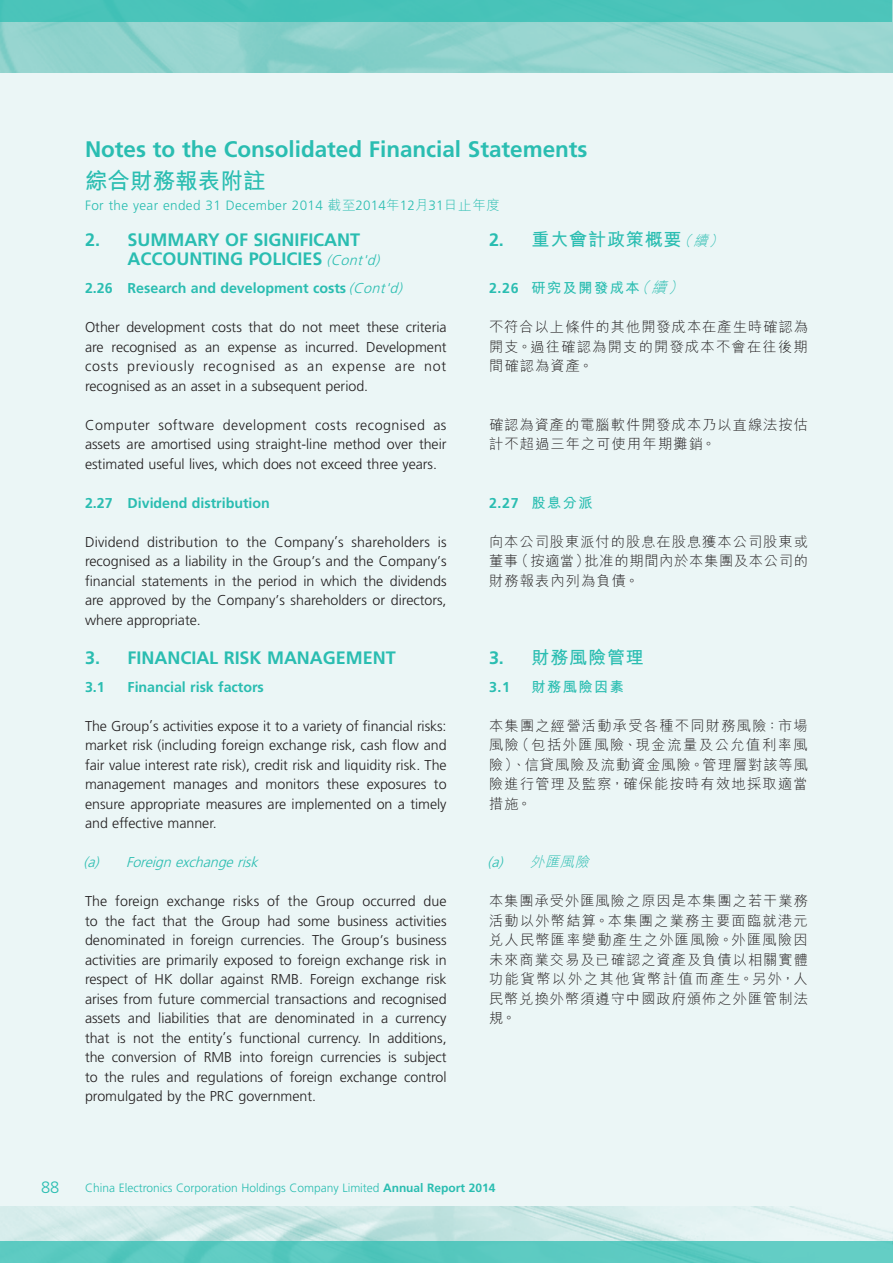
<style>
.page{position:relative;width:893px;height:1263px;background:#ebf6f6}
.page>*{position:absolute;margin:0;border:0;box-sizing:border-box;transform-origin:0 0}
.t1{font:700 22.5px "Frutiger LT Std";color:#2abdb1}
.t2{font:700 22.5px "M Hei HK";letter-spacing:.005em;color:#2abdb1}
.Heading_1{font:700 18px/19.5px "Frutiger LT Std";color:#2abdb1}
.C_Heading_1{font:700 18px "M Hei HK";letter-spacing:.05em;color:#2abdb1}
.t3{font:300 16.5px "Frutiger LT Std";color:#2abdb1}
.Body_Text{font:300 14.25px/19.5px "Frutiger LT Std";color:#231f20;text-align:justify}
.C_Body_Text{font:300 14.25px/19.5px "M Hei HK";letter-spacing:.07em;color:#231f20;text-align:justify}
.Heading_2{font:700 14.25px "Frutiger LT Std";color:#2abdb1}
.Heading_3{font:italic 300 14.25px "Frutiger LT Std";color:#2abdb1}
.C_Heading_2{font:700 14.25px "M Hei HK";letter-spacing:.1em;color:#2abdb1}
.C_Heading_2-2{font:700 14.25px "Frutiger LT Std";color:#2abdb1}
.C_Heading_3{font:italic 300 14.25px "M Hei HK";color:#2abdb1}
.t4{font:300 13.5px "Frutiger LT Std";letter-spacing:.03em;color:#2abdb1}
.t5{font:300 12px "Frutiger LT Std";color:#2abdb1}
.s1{font-family:"M Hei HK"}
.s2{font-weight:300;font-style:italic;font-size:14.25px}
.s3{font-weight:300;font-style:italic}
.s4{font-family:"Frutiger LT Std"}
.s5{font-weight:300;font-style:italic;font-size:15px}
.s6{font-weight:700}
</style>
<div class="page">
<img style="left:0;top:21px;width:893px;height:51px">
<img style="left:0;top:1206px;width:893px;height:36px">
<div style="left:0;top:0;width:893px;height:21px;background:#4ac3b9"></div>
<div style="left:0;top:1242px;width:893px;height:21px;background:linear-gradient(to right,#58c8bf,#5fccc3)"></div>
<svg style="left:892px;top:0;width:1px;height:21px"></svg>
<svg style="left:892px;top:1242px;width:1px;height:21px"></svg>
<h1 class="t1" style="left:85px;top:136px;width:504px">Notes to the Consolidated Financial Statements</h1>
<h1 class="t2" style="left:85px;top:164px;width:182px">綜合財務報表附註</h1>
<p class="t4" style="left:85px;top:198px;width:417px">For the year ended 31 December 2014 <span class="s1">截至</span>2014<span class="s1">年</span>12<span class="s1">月</span>31<span class="s1">日止年度</span></p>
<p class="Heading_1" style="left:128px;top:230px;width:257px;text-indent:-43px">2. SUMMARY OF SIGNIFICANT<br>ACCOUNTING POLICIES <span class="s2">(Cont'd)</span></p>
<p class="Heading_2" style="left:85px;top:280px;width:323px">2.26 Research and development costs <span class="s3">(Cont'd)</span></p>
<p class="Body_Text" style="left:85px;top:318px;width:363px">Other development costs that do not meet these criteria are recognised as an expense as incurred. Development costs previously recognised as an expense are not recognised as an asset in a subsequent period.</p>
<p class="Body_Text" style="left:85px;top:415px;width:363px">Computer software development costs recognised as assets are amortised using straight-line method over their estimated useful lives, which does not exceed three years.</p>
<p class="Heading_2" style="left:85px;top:494px;width:186px">2.27 Dividend distribution</p>
<p class="Body_Text" style="left:85px;top:532px;width:363px">Dividend distribution to the Company’s shareholders is recognised as a liability in the Group’s and the Company’s financial statements in the period in which the dividends are approved by the Company’s shareholders or directors, where appropriate.</p>
<p class="Heading_1" style="left:85px;top:648px;width:312px">3. FINANCIAL RISK MANAGEMENT</p>
<p class="Heading_2" style="left:85px;top:678px;width:21px">3.1</p>
<p class="Heading_2" style="left:128px;top:678px;width:138px">Financial risk factors</p>
<p class="Body_Text" style="left:85px;top:716px;width:363px">The Group’s activities expose it to a variety of financial risks: market risk (including foreign exchange risk, cash flow and fair value interest rate risk), credit risk and liquidity risk. The management manages and monitors these exposures to ensure appropriate measures are implemented on a timely and effective manner.</p>
<p class="Heading_3" style="left:84px;top:854px;width:180px">(a) Foreign exchange risk</p>
<p class="Body_Text" style="left:85px;top:892px;width:363px">The foreign exchange risks of the Group occurred due to the fact that the Group had some business activities denominated in foreign currencies. The Group’s business activities are primarily exposed to foreign exchange risk in respect of HK dollar against RMB. Foreign exchange risk arises from future commercial transactions and recognised assets and liabilities that are denominated in a currency that is not the entity’s functional currency. In additions, the conversion of RMB into foreign currencies is subject to the rules and regulations of foreign exchange control promulgated by the PRC government.</p>
<p class="C_Heading_1" style="left:489px;top:226px;width:239px"><span class="s4">2.</span> 重大會計政策概要<span class="s2">（續）</span></p>
<p class="C_Heading_2" style="left:489px;top:278px;width:199px"><span class="s4">2.26</span> 研究及開發成本<span class="s5">（續）</span></p>
<p class="C_Body_Text" style="left:489px;top:317px;width:320px">不符合以上條件的其他開發成本在產生時確認為開支。過往確認為開支的開發成本不會在往後期間確認為資產。</p>
<p class="C_Body_Text" style="left:489px;top:414px;width:320px">確認為資產的電腦軟件開發成本乃以直線法按估計不超過三年之可使用年期攤銷。</p>
<p class="C_Heading_2-2" style="left:489px;top:494px;width:105px">2.27 <span class="s1">股息分派</span></p>
<p class="C_Body_Text" style="left:489px;top:531px;width:320px">向本公司股東派付的股息在股息獲本公司股東或董事（按適當）批准的期間內於本集團及本公司的財務報表內列為負債。</p>
<p class="C_Heading_1" style="left:489px;top:644px;width:156px"><span class="s4">3.</span> 財務風險管理</p>
<p class="C_Heading_2-2" style="left:489px;top:678px;width:23px">3.1</p>
<p class="C_Heading_2" style="left:531px;top:676px;width:94px">財務風險因素</p>
<p class="C_Body_Text" style="left:489px;top:716px;width:321px">本集團之經營活動承受各種不同財務風險：市場風險（包括外匯風險、現金流量及公允值利率風險）、信貸風險及流動資金風險。管理層對該等風險進行管理及監察，確保能按時有效地採取適當措施。</p>
<p class="C_Heading_3" style="left:488px;top:855px;width:107px"><span class="s4">(a)</span> 外匯風險</p>
<p class="C_Body_Text" style="left:489px;top:891px;width:320px">本集團承受外匯風險之原因是本集團之若干業務活動以外幣結算。本集團之業務主要面臨就港元兌人民幣匯率變動產生之外匯風險。外匯風險因未來商業交易及已確認之資產及負債以相關實體功能貨幣以外之其他貨幣計值而產生。另外，人民幣兌換外幣須遵守中國政府頒佈之外匯管制法規。</p>
<p class="t3" style="left:41px;top:1177px;width:20px">88</p>
<p class="t5" style="left:85px;top:1181px;width:412px">China Electronics Corporation Holdings Company Limited <span class="s6">Annual Report 2014</span></p>
</div>
